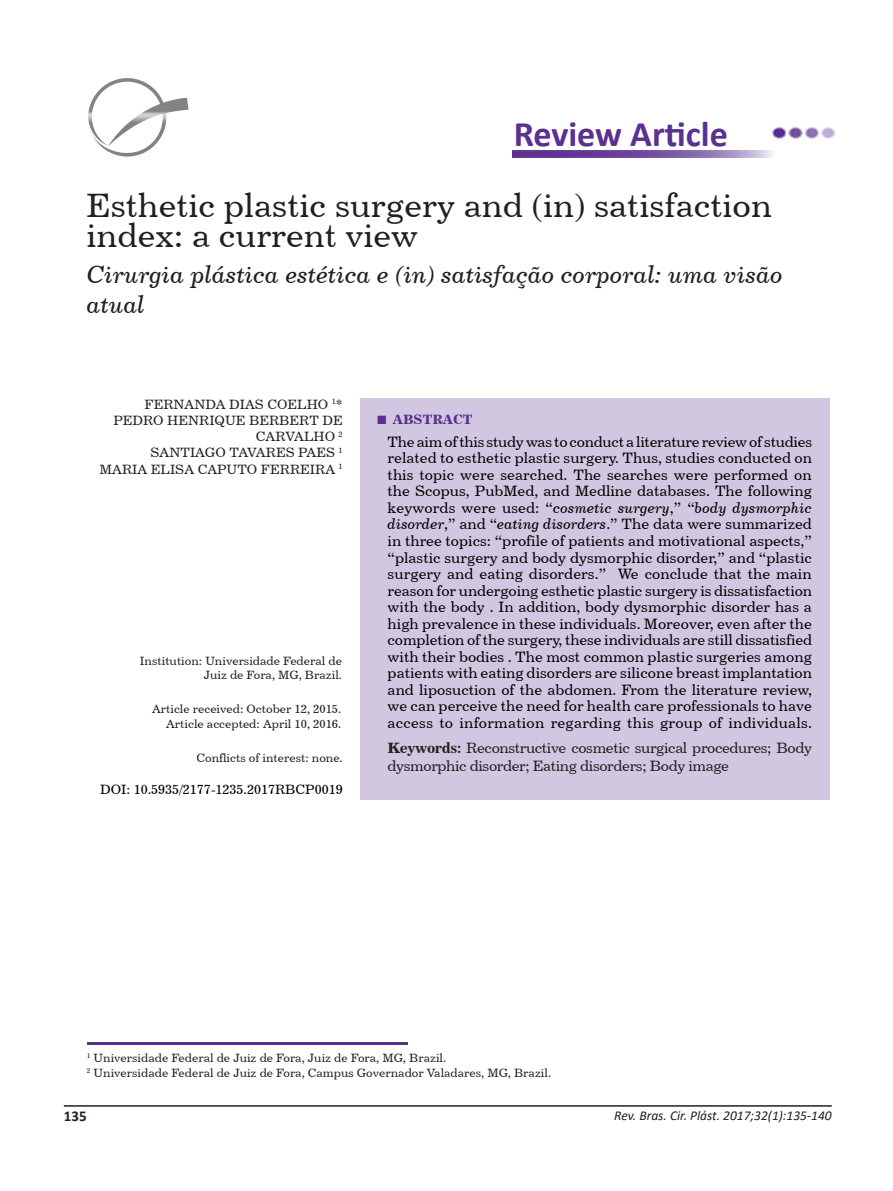
<style>
.page{position:relative;width:893px;height:1191px;background:#fff}
.page>*{position:absolute;margin:0;border:0;box-sizing:border-box;transform-origin:0 0}
.Gravata{font:700 36px "Calibri";color:#5b3091}
.Título{font:33.75px/30px "Century 731 BT Roman A";color:#231f20}
.Titulo_Ingles{font:24.75px/30px "Century 731 BT Italic A";color:#231f20}
.Abstract{font:15px/16.5px "Century 731 BT Roman A";letter-spacing:.015em;color:#000;text-align:justify}
.Key_words{font:15px/18px "Century 731 BT Roman A";letter-spacing:-.025em;color:#231f20}
.t1{font:700 15px "Calibri";color:#231f20}
.Autor{font:13.5px/16.2px "Century 731 BT Roman A";color:#231f20;text-align:right}
.t2{font:italic 13.5px "Calibri";color:#231f20}
.DOI{font:13.5px "Century 731 BT Roman A";color:#000}
.RESUMO{font:13.5px "Century 731 BT Bold A";color:#5b3091}
.Instituição{font:12px "Century 731 BT Roman A";color:#231f20}
.Correspondencia{font:12px "Century 731 BT Roman A";color:#231f20}
.s1{font-family:"Times New Roman";font-weight:700;font-size:18px}
.s2{font-family:"Century 731 BT Italic A"}
.s3{font-family:"Century 731 BT Bold A"}
</style>
<div class="page">
<hr style="left:64px;top:1105px;width:768px;height:1px;background:#231f20">
<img style="left:88px;top:78px;width:101px;height:79px">
<div style="left:360px;top:398px;width:470px;height:401px;background:#d1c7e0"></div>
<hr style="left:87px;top:1042px;width:320px;height:2px;background:#5b3091">
<img style="left:771px;top:126px;width:65px;height:13px">
<img style="left:513px;top:150px;width:260px;height:8px">
<p class="Gravata" style="left:514px;top:109px;width:216px">Review Article</p>
<p class="Título" style="left:86px;top:189px;width:687px">Esthetic plastic surgery and (in) satisfaction index: a current view</p>
<p class="Titulo_Ingles" style="left:87px;top:258px;width:698px">Cirurgia plástica estética e (in) satisfação corporal: uma visão atual</p>
<p class="Autor" style="left:144px;top:396px;width:200px">FERNANDA DIAS COELHO <sup>1</sup>*</p>
<p class="Autor" style="left:113px;top:412px;width:231px">PEDRO HENRIQUE BERBERT DE<br>CARVALHO <sup>2</sup></p>
<p class="Autor" style="left:151px;top:444px;width:194px">SANTIAGO TAVARES PAES <sup>1</sup></p>
<p class="Autor" style="left:99px;top:460px;width:245px">MARIA ELISA CAPUTO FERREIRA <sup>1</sup></p>
<p class="Correspondencia" style="left:140px;top:653px;width:204px">Institution: Universidade Federal de</p>
<p class="Correspondencia" style="left:204px;top:667px;width:140px">Juiz de Fora, MG, Brazil.</p>
<p class="Correspondencia" style="left:152px;top:701px;width:191px">Article received: October 12, 2015.</p>
<p class="Correspondencia" style="left:166px;top:716px;width:177px">Article accepted: April 10, 2016.</p>
<p class="Instituição" style="left:196px;top:750px;width:148px">Conflicts of interest: none.</p>
<p class="DOI" style="left:100px;top:780px;width:244px">DOI: 10.5935/2177-1235.2017RBCP0019</p>
<p class="RESUMO" style="left:376px;top:411px;width:98px"><span class="s1">■</span> ABSTRACT</p>
<p class="Abstract" style="left:388px;top:433px;width:426px">The aim of this study was to conduct a literature review of studies related to esthetic plastic surgery. Thus, studies conducted on this topic were searched. The searches were performed on the Scopus, PubMed, and Medline databases. The following keywords were used: “<span class="s2">cosmetic surgery</span>,” “<span class="s2">body dysmorphic disorder</span>,” and “<span class="s2">eating disorders</span>.” The data were summarized in three topics: “profile of patients and motivational aspects,” “plastic surgery and body dysmorphic disorder,” and “plastic surgery and eating disorders.” We conclude that the main reason for undergoing esthetic plastic surgery is dissatisfaction with the body . In addition, body dysmorphic disorder has a high prevalence in these individuals. Moreover, even after the completion of the surgery, these individuals are still dissatisfied with their bodies . The most common plastic surgeries among patients with eating disorders are silicone breast implantation and liposuction of the abdomen. From the literature review, we can perceive the need for health care professionals to have access to information regarding this group of individuals.</p>
<p class="Key_words" style="left:388px;top:739px;width:426px"><span class="s3">Keywords:</span> Reconstructive cosmetic surgical procedures; Body dysmorphic disorder; Eating disorders; Body image</p>
<p class="Instituição" style="left:87px;top:1050px;width:361px"><sup>1</sup> Universidade Federal de Juiz de Fora, Juiz de Fora, MG, Brazil.</p>
<p class="Instituição" style="left:87px;top:1065px;width:466px"><sup>2</sup> Universidade Federal de Juiz de Fora, Campus Governador Valadares, MG, Brazil.</p>
<p class="t1" style="left:64px;top:1105px;width:24px">135</p>
<p class="t2" style="left:614px;top:1106px;width:219px">Rev. Bras. Cir. Plást. 2017;32(1):135-140</p>
</div>
